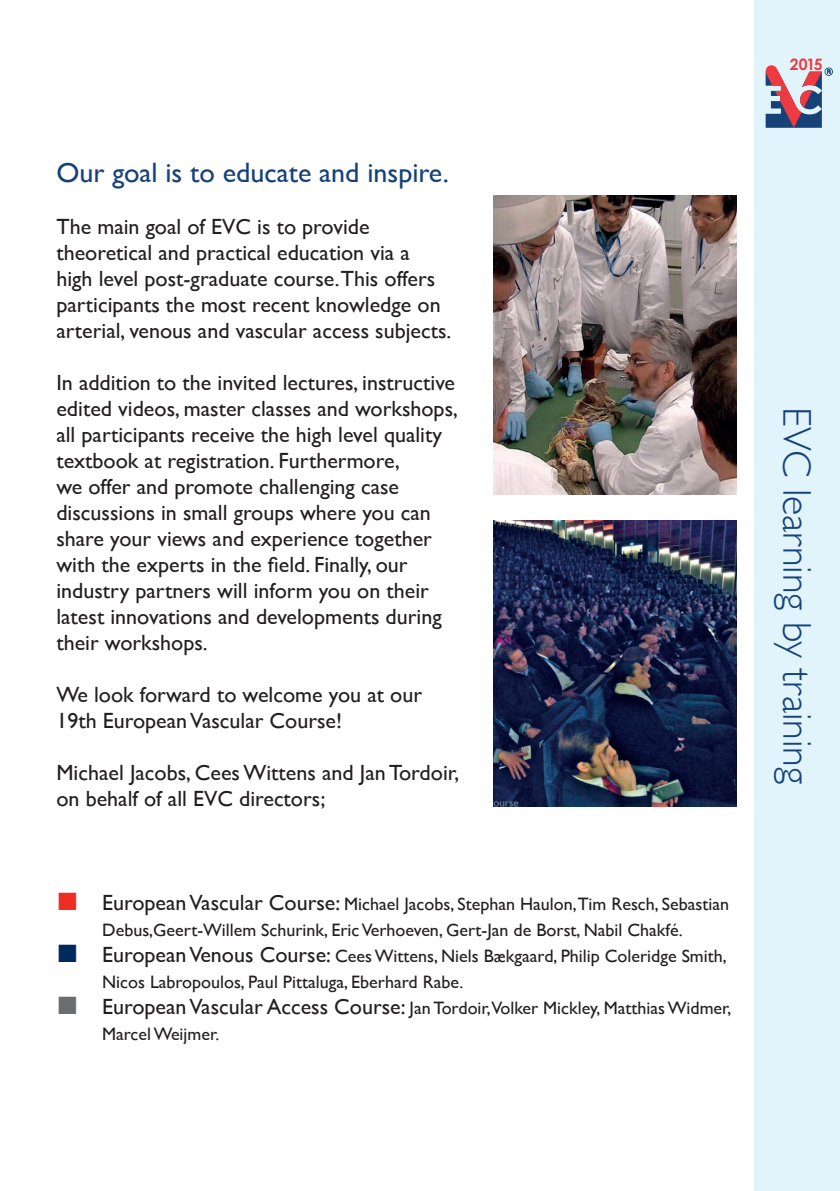
<style>
.page{position:relative;width:840px;height:1191px;background:#fff}
.page>*{position:absolute;margin:0;border:0;box-sizing:border-box;transform-origin:0 0}
.t1{font:300 40px "Gill Sans";color:#164279}
.t2{font:28px "Gill Sans";color:#164279}
.t3{font:22px/26px "Gill Sans";color:#231f20}
.t4{font:18px/26px "Gill Sans";color:#231f20}
.t5{font:700 15.8px "Century Gothic";color:#ee3a41}
.s1{font-size:22px}
</style>
<div class="page">
<div style="left:754px;top:0;width:85px;height:1191px;background:#e1f4fc"></div>
<svg style="left:765px;top:65px;width:67px;height:63px"></svg>
<img style="left:493px;top:520px;width:242px;height:286px">
<img style="left:493px;top:195px;width:242px;height:299px">
<p class="t2" style="left:56px;top:156px;width:394px">Our goal is to educate and inspire.</p>
<p class="t3" style="left:56px;top:213px;width:396px">The main goal of EVC is to provide theoretical and practical education via a high level post-graduate course.This offers participants the most recent knowledge on arterial, venous and vascular access subjects.</p>
<p class="t3" style="left:56px;top:369px;width:403px">In addition to the invited lectures, instructive edited videos, master classes and workshops, all participants receive the high level quality textbook at registration. Furthermore,<br>we offer and promote challenging case discussions in small groups where you can share your views and experience together with the experts in the field. Finally, our industry partners will inform you on their latest innovations and developments during their workshops.</p>
<p class="t3" style="left:56px;top:681px;width:367px">We look forward to welcome you at our<br>19th European Vascular Course!</p>
<p class="t3" style="left:56px;top:759px;width:404px">Michael Jacobs, Cees Wittens and Jan Tordoir, on behalf of all EVC directors;</p>
<p class="t4" style="left:102px;top:891px;width:630px"><span class="s1">European Vascular Course:</span> Michael Jacobs, Stephan Haulon,Tim Resch, Sebastian Debus,Geert-Willem Schurink, Eric Verhoeven, Gert-Jan de Borst, Nabil Chakfé.<br><span class="s1">European Venous Course:</span> Cees Wittens, Niels Bækgaard, Philip Coleridge Smith, Nicos Labropoulos, Paul Pittaluga, Eberhard Rabe.<br><span class="s1">European Vascular Access Course:</span> Jan Tordoir,Volker Mickley, Matthias Widmer, Marcel Weijmer.</p>
<p class="t5" style="left:789px;top:54px;width:34px">2015</p>
<h1 class="t1" style="left:827px;top:407px;width:378px;rotate:90deg">EVC learning by training</h1>
</div>
